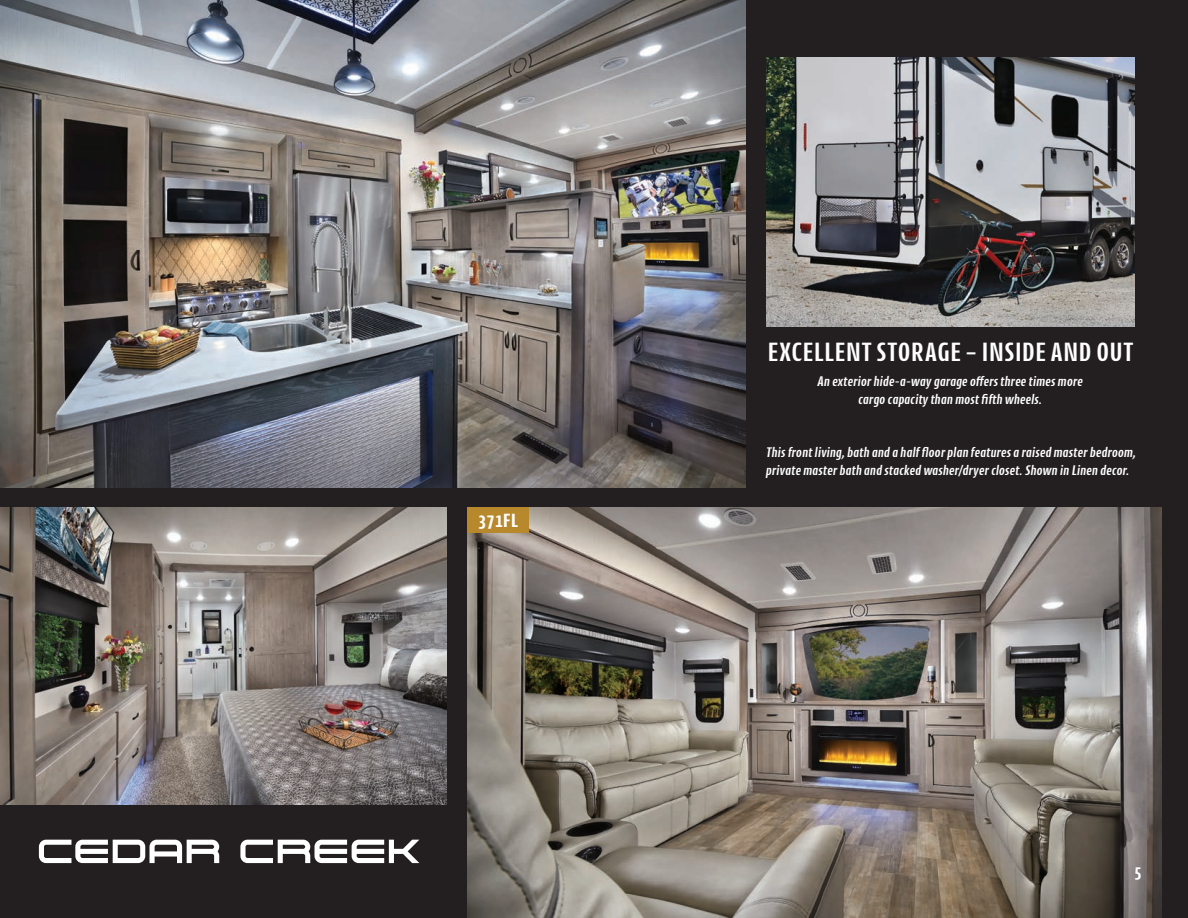
<style>
.page{position:relative;width:1188px;height:918px;background:#231f20}
.page>*{position:absolute;margin:0;border:0;box-sizing:border-box;transform-origin:0 0}
.t1{font:600 27px "Cantiga Cnd";letter-spacing:.01em;color:#fff}
.t2{font:700 19.5px "Cantiga Cnd";letter-spacing:.005em;color:#fff}
.t3{font:700 18px "Cantiga Cnd";color:#fff}
.t4{font:italic 600 14.25px/18px "Cantiga Cnd";letter-spacing:.005em;color:#fff}
</style>
<div class="page">
<img style="left:0;top:0;width:746px;height:487px">
<img style="left:0;top:507px;width:447px;height:298px">
<img style="left:467px;top:507px;width:695px;height:411px">
<img style="left:766px;top:58px;width:368px;height:268px">
<svg style="left:39px;top:840px;width:380px;height:23px"></svg>
<div style="left:467px;top:507px;width:62px;height:26px;background:#b7882c"></div>
<p class="t2" style="left:478px;top:509px;width:42px">371FL</p>
<p class="t1" style="left:767px;top:335px;width:368px">EXCELLENT STORAGE – INSIDE AND OUT</p>
<p class="t4" style="left:818px;top:371px;width:267px;text-align:center">An exterior hide-a-way garage offers three times more cargo capacity than most fifth wheels.</p>
<p class="t4" style="left:766px;top:443px;width:372px">This front living, bath and a half floor plan features a raised master bedroom, private master bath and stacked washer/dryer closet. Shown in Linen decor.</p>
<p class="t3" style="left:1134px;top:860px;width:9px">5</p>
</div>
